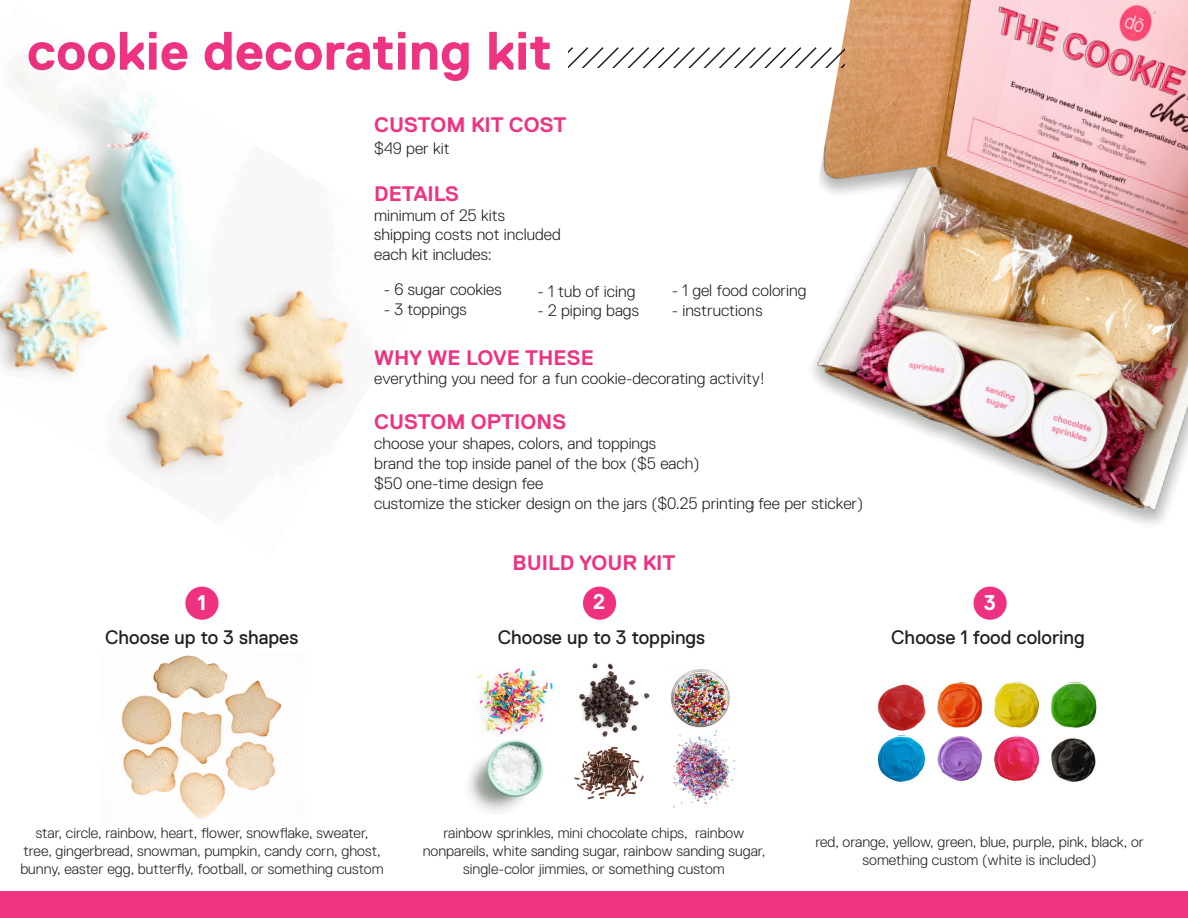
<style>
.page{position:relative;width:1188px;height:918px;background:#fff}
.page>*{position:absolute;margin:0;border:0;box-sizing:border-box;transform-origin:0 0}
.t1{font:700 54px "Replica";color:#ed3381}
.t2{font:700 21.3px "Replica";color:#fff}
.t3{font:700 21px "Replica";color:#ed3381}
.t4{font:19.5px "Replica";color:#231f20}
.t5{font:300 16.5px "Replica";color:#231f20}
.t6{font:300 15px/18px "Replica";color:#231f20;text-align:center}
</style>
<div class="page">
<div style="left:0;top:891px;width:1188px;height:27px;background:#ed3381"></div>
<svg style="left:568px;top:48px;width:192px;height:19px"></svg>
<img style="left:760px;top:0;width:428px;height:524px">
<img style="left:0;top:64px;width:349px;height:412px">
<div style="left:583px;top:587px;width:33px;height:33px;background:#ee3281;border-radius:50%"></div>
<img style="left:574px;top:746px;width:70px;height:54px">
<img style="left:468px;top:740px;width:76px;height:72px">
<img style="left:673px;top:730px;width:63px;height:78px">
<img style="left:670px;top:669px;width:60px;height:59px">
<img style="left:579px;top:663px;width:71px;height:74px">
<img style="left:477px;top:668px;width:76px;height:67px">
<div style="left:185px;top:587px;width:34px;height:33px;background:#ee3281;border-radius:50%"></div>
<div style="left:974px;top:587px;width:33px;height:33px;background:#ee3281;border-radius:50%"></div>
<img style="left:878px;top:684px;width:48px;height:47px">
<img style="left:878px;top:736px;width:48px;height:46px">
<img style="left:937px;top:683px;width:46px;height:44px">
<img style="left:937px;top:736px;width:45px;height:45px">
<img style="left:994px;top:683px;width:46px;height:44px">
<img style="left:994px;top:736px;width:46px;height:44px">
<img style="left:1051px;top:683px;width:46px;height:44px">
<img style="left:1051px;top:738px;width:45px;height:44px">
<img style="left:121px;top:655px;width:161px;height:164px">
<p class="t1" style="left:27px;top:21px;width:526px">cookie decorating kit</p>
<p class="t3" style="left:374px;top:113px;width:194px">CUSTOM KIT COST</p>
<p class="t5" style="left:374px;top:139px;width:77px">$49 per kit</p>
<p class="t3" style="left:374px;top:182px;width:86px">DETAILS</p>
<p class="t5" style="left:374px;top:206px;width:132px">minimum of 25 kits</p>
<p class="t5" style="left:374px;top:226px;width:188px">shipping costs not included</p>
<p class="t5" style="left:374px;top:245px;width:119px">each kit includes:</p>
<p class="t5" style="left:384px;top:281px;width:119px">- 6 sugar cookies</p>
<p class="t5" style="left:384px;top:300px;width:84px">- 3 toppings</p>
<p class="t5" style="left:537px;top:282px;width:100px">- 1 tub of icing</p>
<p class="t5" style="left:537px;top:302px;width:103px">- 2 piping bags</p>
<p class="t5" style="left:672px;top:281px;width:136px">- 1 gel food coloring</p>
<p class="t5" style="left:672px;top:301px;width:92px">- instructions</p>
<p class="t3" style="left:374px;top:346px;width:221px">WHY WE LOVE THESE</p>
<p class="t5" style="left:374px;top:370px;width:392px">everything you need for a fun cookie-decorating activity!</p>
<p class="t3" style="left:374px;top:410px;width:193px">CUSTOM OPTIONS</p>
<p class="t5" style="left:374px;top:434px;width:283px">choose your shapes, colors, and toppings</p>
<p class="t5" style="left:374px;top:454px;width:327px">brand the top inside panel of the box ($5 each)</p>
<p class="t5" style="left:374px;top:474px;width:171px">$50 one-time design fee</p>
<p class="t5" style="left:374px;top:494px;width:491px">customize the sticker design on the jars ($0.25 printing fee per sticker)</p>
<p class="t2" style="left:197px;top:591px;width:10px">1</p>
<p class="t4" style="left:105px;top:627px;width:195px">Choose up to 3 shapes</p>
<p class="t3" style="left:513px;top:551px;width:164px">BUILD YOUR KIT</p>
<p class="t2" style="left:593px;top:590px;width:14px">2</p>
<p class="t4" style="left:498px;top:627px;width:209px">Choose up to 3 toppings</p>
<p class="t2" style="left:984px;top:591px;width:14px">3</p>
<p class="t4" style="left:891px;top:627px;width:195px">Choose 1 food coloring</p>
<p class="t6" style="left:20px;top:824px;width:365px">star, circle, rainbow, heart, flower, snowflake, sweater, tree, gingerbread, snowman, pumpkin, candy corn, ghost, bunny, easter egg, butterfly, football, or something custom</p>
<p class="t6" style="left:423px;top:824px;width:344px">rainbow sprinkles, mini chocolate chips, rainbow nonpareils, white sanding sugar, rainbow sanding sugar, single-color jimmies, or something custom</p>
<p class="t6" style="left:815px;top:833px;width:330px">red, orange, yellow, green, blue, purple, pink, black, or something custom (white is included)</p>
</div>
